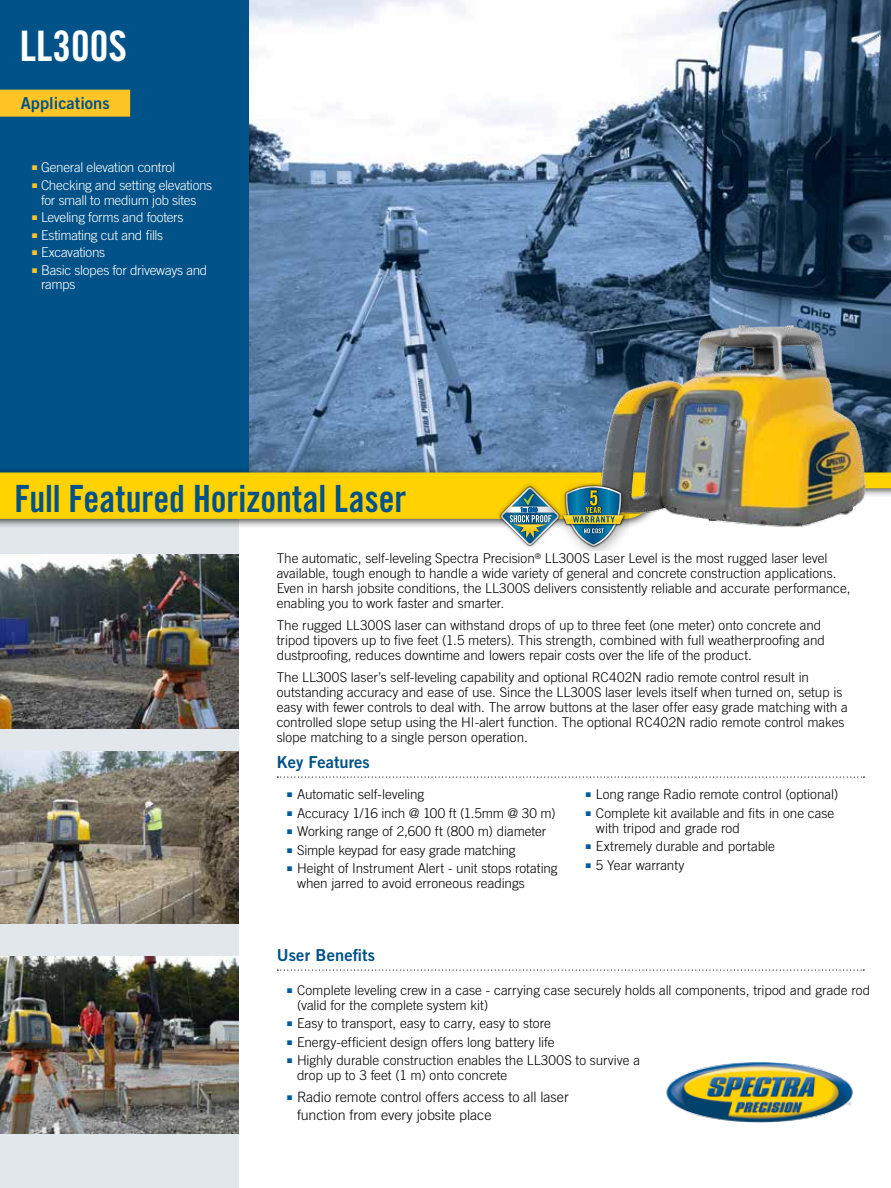
<style>
.page{position:relative;width:891px;height:1188px;background:#fff}
.page>*{position:absolute;margin:0;border:0;box-sizing:border-box;transform-origin:0 0}
.t1{font:42px "Trade Gothic LT Std Bd Cn 20";color:#fff}
.t2{font:37.5px "Trade Gothic LT Std Bd Cn 20";color:#005288;scale:.95 1}
.t3{font:16.5px "Trade Gothic LT Std Bd 2";color:#005288}
.t4{font:300 14.25px/18px "Trade Gothic LT Std";letter-spacing:-.005em;color:#000}
.t5{font:300 13.5px/15px "Trade Gothic LT Std";color:#000}
.t6{font:300 13.5px/15px "Trade Gothic LT Std";letter-spacing:-.025em;color:#fff;text-align:center}
.s1{color:#ffc425}
.s2{color:#005a9c}
</style>
<div class="page">
<img style="left:249px;top:0;width:642px;height:466px">
<div style="left:0;top:459px;width:238px;height:729px;background:#e1e7ea"></div>
<div style="left:0;top:0;width:249px;height:498px;background:#005288"></div>
<div style="left:0;top:90px;width:130px;height:27px;background:#ffc425"></div>
<div style="left:0;top:466px;width:891px;height:63px;background:#000;opacity:.75"></div>
<svg style="left:0;top:472px;width:582px;height:49px;fill:#ffd200"></svg>
<img style="left:666px;top:1062px;width:187px;height:61px">
<svg style="left:277px;top:777px;width:587px;height:1px"></svg>
<svg style="left:277px;top:970px;width:587px;height:1px"></svg>
<img style="left:0;top:957px;width:238px;height:177px">
<img style="left:0;top:752px;width:238px;height:172px">
<img style="left:0;top:554px;width:238px;height:175px">
<img style="left:582px;top:315px;width:309px;height:214px">
<div style="left:561px;top:484px;width:68px;height:66px;background:#000;opacity:.35"></div>
<img style="left:564px;top:484px;width:59px;height:64px">
<img style="left:624px;top:513px;width:2px;height:13px">
<div style="left:496px;top:482px;width:68px;height:68px;background:#000;opacity:.4"></div>
<img style="left:501px;top:486px;width:123px;height:60px">
<h1 class="t1" style="left:20px;top:20px;width:109px">LL300S</h1>
<p class="t3" style="left:21px;top:92px;width:90px">Applications</p>
<p class="t6" style="left:32px;top:160px;width:144px"><span class="s1">■</span> General elevation control</p>
<p class="t6" style="left:32px;top:177px;width:182px"><span class="s1">■</span> Checking and setting elevations for small to medium job sites</p>
<p class="t6" style="left:32px;top:210px;width:153px"><span class="s1">■</span> Leveling forms and footers</p>
<p class="t6" style="left:32px;top:227px;width:133px"><span class="s1">■</span> Estimating cut and fills</p>
<p class="t6" style="left:32px;top:245px;width:75px"><span class="s1">■</span> Excavations</p>
<p class="t6" style="left:41px;top:262px;width:168px;text-align:left;text-indent:-9px"><span class="s1">■</span> Basic slopes for driveways and ramps</p>
<h2 class="t2" style="left:14px;top:476px;width:414px">Full Featured Horizontal Laser</h2>
<p class="t5" style="left:277px;top:551px;width:575px">The automatic, self-leveling Spectra Precision<sup>®</sup> LL300S Laser Level is the most rugged laser level available, tough enough to handle a wide variety of general and concrete construction applications.<br>Even in harsh jobsite conditions, the LL300S delivers consistently reliable and accurate performance, enabling you to work faster and smarter.</p>
<p class="t5" style="left:277px;top:618px;width:550px">The rugged LL300S laser can withstand drops of up to three feet (one meter) onto concrete and tripod tipovers up to five feet (1.5 meters). This strength, combined with full weatherproofing and dustproofing, reduces downtime and lowers repair costs over the life of the product.</p>
<p class="t5" style="left:277px;top:669px;width:573px">The LL300S laser’s self-leveling capability and optional RC402N radio remote control result in outstanding accuracy and ease of use. Since the LL300S laser levels itself when turned on, setup is easy with fewer controls to deal with. The arrow buttons at the laser offer easy grade matching with a controlled slope setup using the HI-alert function. The optional RC402N radio remote control makes slope matching to a single person operation.</p>
<p class="t3" style="left:277px;top:752px;width:95px">Key Features</p>
<p class="t5" style="left:287px;top:787px;width:139px"><span class="s2">■</span> Automatic self-leveling</p>
<p class="t5" style="left:287px;top:805px;width:270px"><span class="s2">■</span> Accuracy 1/16 inch @ 100 ft (1.5mm @ 30 m)</p>
<p class="t5" style="left:287px;top:824px;width:261px"><span class="s2">■</span> Working range of 2,600 ft (800 m) diameter</p>
<p class="t5" style="left:287px;top:842px;width:230px"><span class="s2">■</span> Simple keypad for easy grade matching</p>
<p class="t5" style="left:297px;top:861px;width:262px;text-indent:-10px"><span class="s2">■</span> Height of Instrument Alert - unit stops rotating when jarred to avoid erroneous readings</p>
<p class="t3" style="left:277px;top:945px;width:100px">User Benefits</p>
<p class="t5" style="left:586px;top:787px;width:254px"><span class="s2">■</span> Long range Radio remote control (optional)</p>
<p class="t5" style="left:596px;top:805px;width:240px;text-indent:-10px"><span class="s2">■</span> Complete kit available and fits in one case with tripod and grade rod</p>
<p class="t5" style="left:586px;top:839px;width:190px"><span class="s2">■</span> Extremely durable and portable</p>
<p class="t5" style="left:586px;top:857px;width:100px"><span class="s2">■</span> 5 Year warranty</p>
<p class="t5" style="left:297px;top:982px;width:575px;text-indent:-10px"><span class="s2">■</span> Complete leveling crew in a case - carrying case securely holds all components, tripod and grade rod (valid for the complete system kit)</p>
<p class="t5" style="left:287px;top:1016px;width:265px"><span class="s2">■</span> Easy to transport, easy to carry, easy to store</p>
<p class="t5" style="left:287px;top:1034px;width:269px"><span class="s2">■</span> Energy-efficient design offers long battery life</p>
<p class="t5" style="left:297px;top:1053px;width:345px;text-indent:-10px"><span class="s2">■</span> Highly durable construction enables the LL300S to survive a drop up to 3 feet (1 m) onto concrete</p>
<p class="t4" style="left:297px;top:1087px;width:273px;text-indent:-10px"><span class="s2">■</span> Radio remote control offers access to all laser function from every jobsite place</p>
</div>
